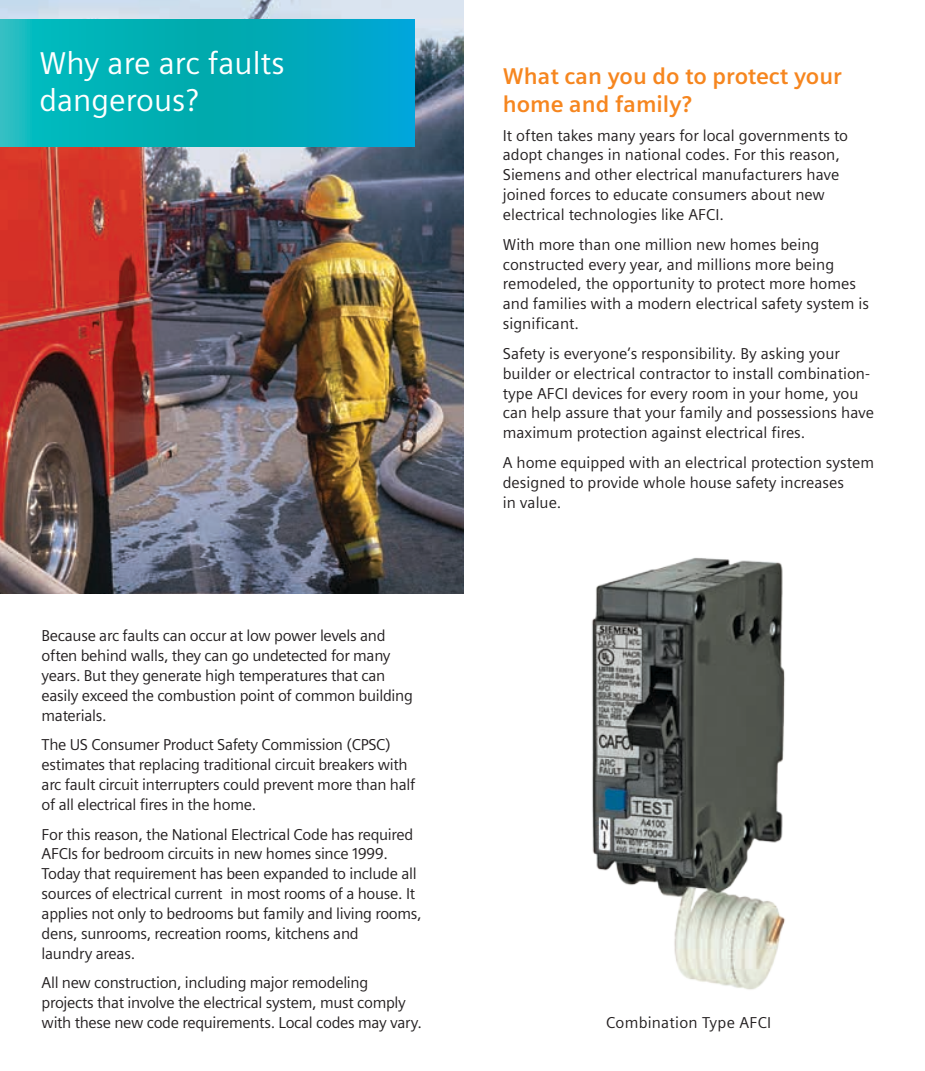
<style>
.page{position:relative;width:925px;height:1071px;background:#fff}
.page>*{position:absolute;margin:0;border:0;box-sizing:border-box;transform-origin:0 0}
.t1{font:31.5px/37.8px "Siemens Sans";color:#fff}
.t2{font:700 22.75px/27.3px "Siemens Sans";color:#f6861f}
.t3{font:15.75px/19.8px "Siemens Sans";letter-spacing:-.02em;color:#231f20}
.t4{font:15.75px/19.8px "Siemens Sans";color:#231f20}
.t5{font:15.75px "Siemens Sans";letter-spacing:.015em;color:#231f20}
</style>
<div class="page">
<img style="left:0;top:0;width:463px;height:593px">
<svg style="left:0;top:20px;width:415px;height:126px"></svg>
<img style="left:592px;top:557px;width:193px;height:433px">
<h1 class="t1" style="left:39px;top:44px;width:247px">Why are arc faults dangerous?</h1>
<p class="t3" style="left:42px;top:626px;width:373px">Because arc faults can occur at low power levels and often behind walls, they can go undetected for many years. But they generate high temperatures that can easily exceed the combustion point of common building materials.</p>
<p class="t3" style="left:42px;top:735px;width:375px">The US Consumer Product Safety Commission (CPSC) estimates that replacing traditional circuit breakers with arc fault circuit interrupters could prevent more than half of all electrical fires in the home.</p>
<p class="t3" style="left:42px;top:824px;width:382px">For this reason, the National Electrical Code has required AFCIs for bedroom circuits in new homes since 1999.<br>Today that requirement has been expanded to include all sources of electrical current in most rooms of a house. It applies not only to bedrooms but family and living rooms, dens, sunrooms, recreation rooms, kitchens and<br>laundry areas.</p>
<p class="t3" style="left:42px;top:973px;width:382px">All new construction, including major remodeling projects that involve the electrical system, must comply with these new code requirements. Local codes may vary.</p>
<h2 class="t2" style="left:503px;top:63px;width:340px">What can you do to protect your home and family?</h2>
<p class="t4" style="left:503px;top:125px;width:347px">It often takes many years for local governments to adopt changes in national codes. For this reason, Siemens and other electrical manufacturers have joined forces to educate consumers about new electrical technologies like AFCI.</p>
<p class="t4" style="left:503px;top:235px;width:368px">With more than one million new homes being constructed every year, and millions more being remodeled, the opportunity to protect more homes and families with a modern electrical safety system is significant.</p>
<p class="t4" style="left:503px;top:344px;width:373px">Safety is everyone’s responsibility. By asking your builder or electrical contractor to install combination&shy;type AFCI devices for every room in your home, you can help assure that your family and possessions have maximum protection against electrical fires.</p>
<p class="t4" style="left:503px;top:453px;width:373px">A home equipped with an electrical protection system designed to provide whole house safety increases<br>in value.</p>
<p class="t5" style="left:606px;top:1014px;width:167px">Combination Type AFCI</p>
</div>
